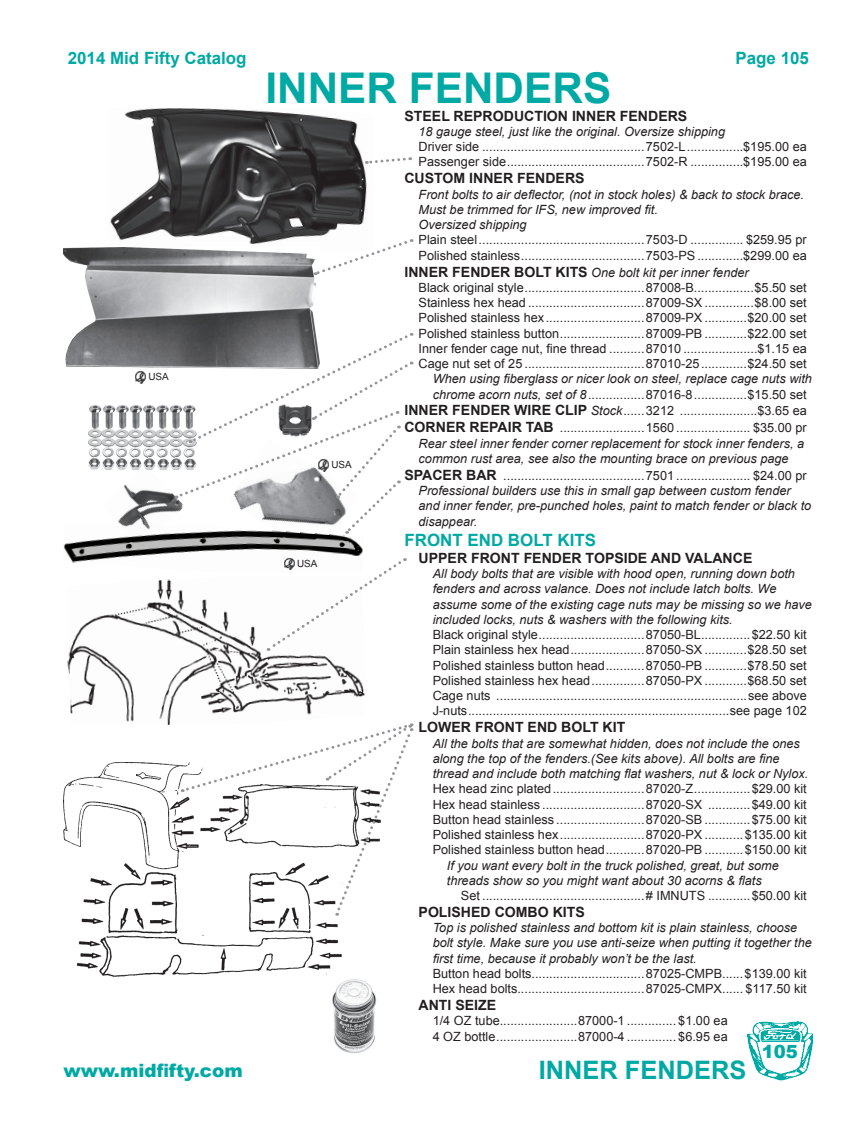
<style>
.page{position:relative;width:864px;height:1134px;background:#fff}
.page>*{position:absolute;margin:0;border:0;box-sizing:border-box;transform-origin:0 0}
.t1{font:700 42.3px "Arial";color:#00a9a3}
.t2{font:700 25.35px "Arial";color:#00a9a3}
.t3{font:900 18.3px "Arial";color:#00a9a3}
.t4{font:900 18px "Arial";color:#00a9a3}
.t5{font:700 16.95px "Arial";color:#00a9a3}
.t6{font:700 14.1px "Arial";color:#231f20}
.t7{font:12.75px/15.3px "Arial";color:#231f20}
.t8{font:italic 12.75px/15.3px "Arial";color:#231f20}
.t9{font:9.9px "Arial";color:#231f20}
.s1{font-weight:700;font-size:14.1px}
.s2{font-style:italic}
.s3{font-style:normal}
.s4{font-weight:700;font-style:normal;font-size:14.1px}
</style>
<div class="page">
<img style="left:67px;top:579px;width:298px;height:146px">
<img style="left:64px;top:763px;width:278px;height:213px">
<img style="left:110px;top:108px;width:257px;height:136px">
<img style="left:64px;top:247px;width:253px;height:121px">
<svg style="left:366px;top:156px;width:45px;height:9px"></svg>
<svg style="left:314px;top:239px;width:98px;height:37px"></svg>
<img style="left:88px;top:405px;width:87px;height:65px">
<img style="left:102px;top:465px;width:73px;height:61px">
<img style="left:64px;top:526px;width:299px;height:37px">
<svg style="left:181px;top:723px;width:233px;height:193px"></svg>
<img style="left:332px;top:980px;width:45px;height:74px">
<svg style="left:175px;top:333px;width:237px;height:201px"></svg>
<svg style="left:136px;top:372px;width:10px;height:11px"></svg>
<svg style="left:266px;top:558px;width:139px;height:94px"></svg>
<img style="left:746px;top:1021px;width:67px;height:60px">
<h3 class="t5" style="left:68px;top:47px;width:180px">2014 Mid Fifty Catalog</h3>
<h3 class="t5" style="left:735px;top:47px;width:75px">Page 105</h3>
<p class="t9" style="left:148px;top:370px;width:22px">USA</p>
<h3 class="t3" style="left:64px;top:1057px;width:181px">www.midfifty.com</h3>
<h1 class="t1" style="left:265px;top:60px;width:347px">INNER FENDERS</h1>
<p class="t9" style="left:331px;top:458px;width:22px">USA</p>
<p class="t9" style="left:297px;top:557px;width:22px">USA</p>
<p class="t6" style="left:404px;top:106px;width:284px">STEEL REPRODUCTION INNER FENDERS</p>
<p class="t8" style="left:419px;top:124px;width:308px">18 gauge steel, just like the original. Oversize shipping</p>
<p class="t7" style="left:419px;top:139px;width:390px">Driver side ..............................................7502-L................$195.00 ea<br>Passenger side.......................................7502-R ...............$195.00 ea</p>
<p class="t6" style="left:404px;top:169px;width:182px">CUSTOM INNER FENDERS</p>
<p class="t8" style="left:419px;top:187px;width:387px">Front bolts to air deflector, (not in stock holes) &amp; back to stock brace.<br>Must be trimmed for IFS, new improved fit.<br>Oversized shipping</p>
<p class="t7" style="left:419px;top:232px;width:390px">Plain steel...............................................7503-D ............... $259.95 pr<br>Polished stainless...................................7503-PS .............$299.00 ea</p>
<p class="t7" style="left:419px;top:265px;width:390px;text-indent:-14px"><span class="s1">INNER FENDER BOLT KITS</span> <span class="s2">One bolt kit per inner fender<br></span>Black original style..................................87008-B.................$5.50 set Stainless hex head .................................87009-SX ..............$8.00 set Polished stainless hex............................87009-PX ............$20.00 set Polished stainless button........................87009-PB ............$22.00 set Inner fender cage nut, fine thread ..........87010 .....................$1.15 ea Cage nut set of 25 ..................................87010-25.............$24.50 set</p>
<p class="t8" style="left:433px;top:371px;width:381px">When using fiberglass or nicer look on steel, replace cage nuts with chrome acorn nuts, set of 8<span class="s3">................87016-8...............$15.50 set</span></p>
<p class="t7" style="left:404px;top:403px;width:404px;line-height:17px"><span class="s1">INNER FENDER WIRE CLIP</span> <span class="s2">Stock</span>......3212 ......................$3.65 ea<br><span class="s1">CORNER REPAIR TAB</span> ........................1560 ..................... $35.00 pr</p>
<p class="t8" style="left:419px;top:436px;width:387px">Rear steel inner fender corner replacement for stock inner fenders, a common rust area, see also the mounting brace on previous page</p>
<p class="t8" style="left:419px;top:468px;width:394px;text-indent:-14px"><span class="s4">SPACER BAR</span> <span class="s3">........................................7501 ..................... $24.00 pr </span>Professional builders use this in small gap between custom fender and inner fender, pre-punched holes, paint to match fender or black to disappear.</p>
<h3 class="t5" style="left:404px;top:529px;width:193px">FRONT END BOLT KITS</h3>
<p class="t6" style="left:419px;top:549px;width:335px">UPPER FRONT FENDER TOPSIDE AND VALANCE</p>
<p class="t8" style="left:433px;top:566px;width:381px">All body bolts that are visible with hood open, running down both fenders and across valance. Does not include latch bolts. We assume some of the existing cage nuts may be missing so we have included locks, nuts &amp; washers with the following kits.</p>
<p class="t7" style="left:433px;top:627px;width:376px;text-align:justify">Black original style..............................87050-BL..............$22.50 kit Plain stainless hex head.....................87050-SX ............$28.50 set Polished stainless button head...........87050-PB ............$78.50 set Polished stainless hex head...............87050-PX ............$68.50 set Cage nuts .......................................................................see above J-nuts..........................................................................see page 102</p>
<p class="t6" style="left:419px;top:718px;width:208px">LOWER FRONT END BOLT KIT</p>
<p class="t8" style="left:433px;top:736px;width:377px">All the bolts that are somewhat hidden, does not include the ones along the top of the fenders.(See kits above). All bolts are fine thread and include both matching flat washers, nut &amp; lock or Nylox.</p>
<p class="t7" style="left:433px;top:781px;width:376px;text-align:justify">Hex head zinc plated..........................87020-Z................$29.00 kit Hex head stainless .............................87020-SX ............$49.00 kit Button head stainless .........................87020-SB .............$75.00 kit Polished stainless hex........................87020-PX ...........$135.00 kit Polished stainless button head...........87020-PB ...........$150.00 kit</p>
<p class="t8" style="left:447px;top:858px;width:333px">If you want every bolt in the truck polished, great, but some threads show so you might want about 30 acorns &amp; flats</p>
<p class="t7" style="left:461px;top:888px;width:347px">Set ..............................................# IMNUTS ............$50.00 kit</p>
<p class="t6" style="left:419px;top:903px;width:168px">POLISHED COMBO KITS</p>
<p class="t8" style="left:433px;top:920px;width:381px">Top is polished stainless and bottom kit is plain stainless, choose bolt style. Make sure you use anti-seize when putting it together the first time, because it probably won’t be the last.</p>
<p class="t7" style="left:433px;top:966px;width:376px">Button head bolts................................87025-CMPB......$139.00 kit<br>Hex head bolts....................................87025-CMPX...... $117.50 kit</p>
<p class="t6" style="left:419px;top:996px;width:79px">ANTI SEIZE</p>
<p class="t7" style="left:433px;top:1013px;width:297px">1/4 OZ tube......................87000-1 .............. $1.00 ea<br>4 OZ bottle.......................87000-4 .............. $6.95 ea</p>
<h2 class="t2" style="left:539px;top:1053px;width:209px">INNER FENDERS</h2>
<h3 class="t4" style="left:762px;top:1039px;width:38px">105</h3>
</div>
